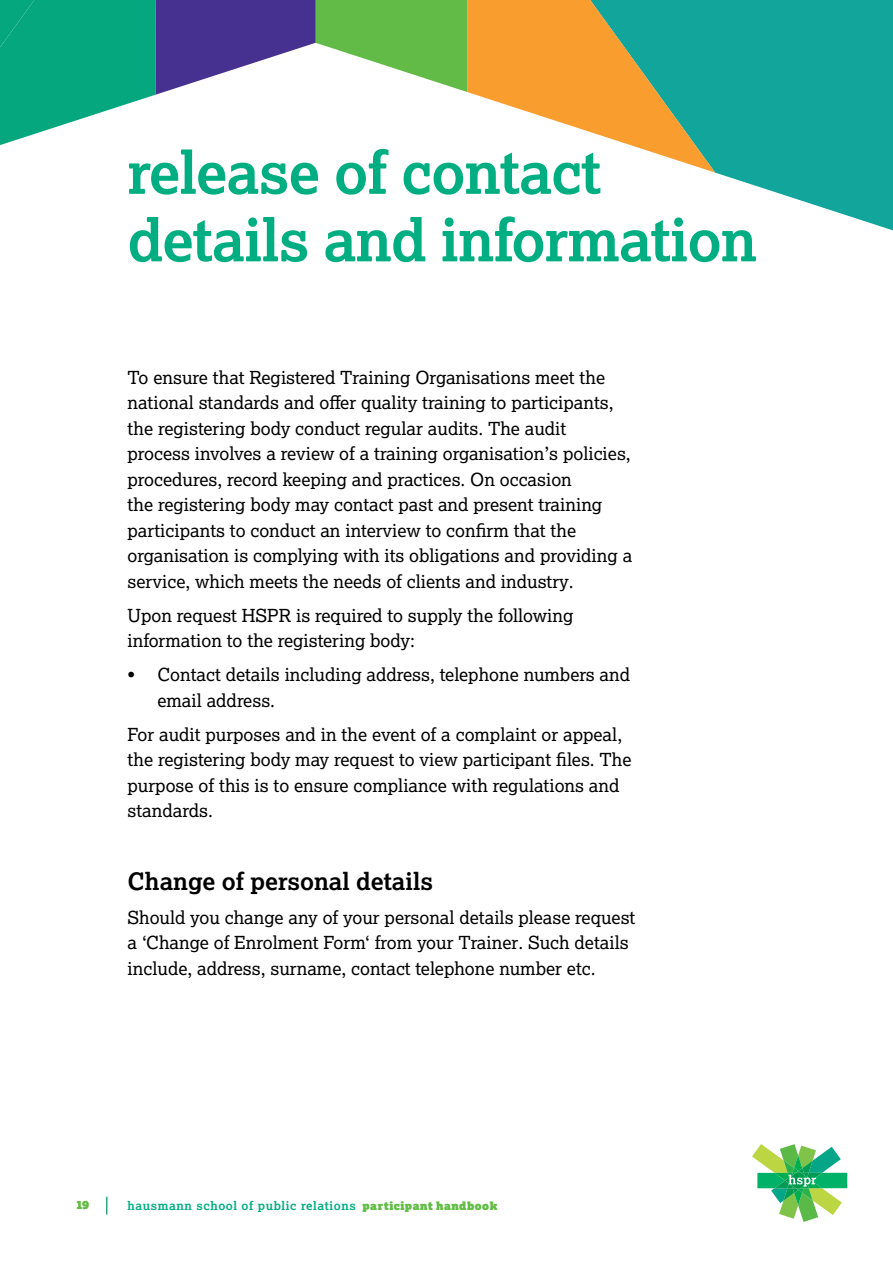
<style>
.page{position:relative;width:893px;height:1263px;background:#fff}
.page>*{position:absolute;margin:0;border:0;box-sizing:border-box;transform-origin:0 0}
.t1{font:700 58.5px/67.5px "Lexia";letter-spacing:-.015em;color:#00ae81}
.t2{font:700 24px "Lexia";color:#000}
.t3{font:18px/25.5px "Lexia";color:#000}
.t4{font:700 12px "Lexia";letter-spacing:.05em;color:#00ae81}
.t5{font:11.25px "Lexia Ad";color:#62bc46}
.s1{font-family:"Lexia Ad";font-weight:400;font-size:11.25px;color:#62bc46}
</style>
<div class="page">
<svg style="left:715px;top:0;width:178px;height:231px;background:#2fb0a8"></svg>
<svg style="left:0;top:0;width:715px;height:173px"></svg>
<svg style="left:106px;top:1197px;width:1px;height:17px"></svg>
<svg style="left:752px;top:1144px;width:95px;height:78px"></svg>
<h1 class="t1" style="left:128px;top:137px;width:631px">release of contact details and information</h1>
<p class="t3" style="left:128px;top:364px;width:506px">To ensure that Registered Training Organisations meet the national standards and offer quality training to participants, the registering body conduct regular audits. The audit process involves a review of a training organisation’s policies, procedures, record keeping and practices. On occasion<br>the registering body may contact past and present training participants to conduct an interview to confirm that the organisation is complying with its obligations and providing a service, which meets the needs of clients and industry.</p>
<p class="t3" style="left:128px;top:602px;width:447px">Upon request HSPR is required to supply the following information to the registering body:</p>
<p class="t3" style="left:157px;top:661px;width:474px;text-indent:-30px">• Contact details including address, telephone numbers and email address.</p>
<p class="t3" style="left:128px;top:721px;width:505px">For audit purposes and in the event of a complaint or appeal, the registering body may request to view participant files. The purpose of this is to ensure compliance with regulations and standards.</p>
<h2 class="t2" style="left:128px;top:866px;width:307px">Change of personal details</h2>
<p class="t3" style="left:128px;top:904px;width:509px">Should you change any of your personal details please request a ‘Change of Enrolment Form‘ from your Trainer. Such details include, address, surname, contact telephone number etc.</p>
<p class="t5" style="left:77px;top:1199px;width:14px">19</p>
<p class="t4" style="left:128px;top:1198px;width:371px">hausmann school of public relations <span class="s1">participant handbook</span></p>
</div>
